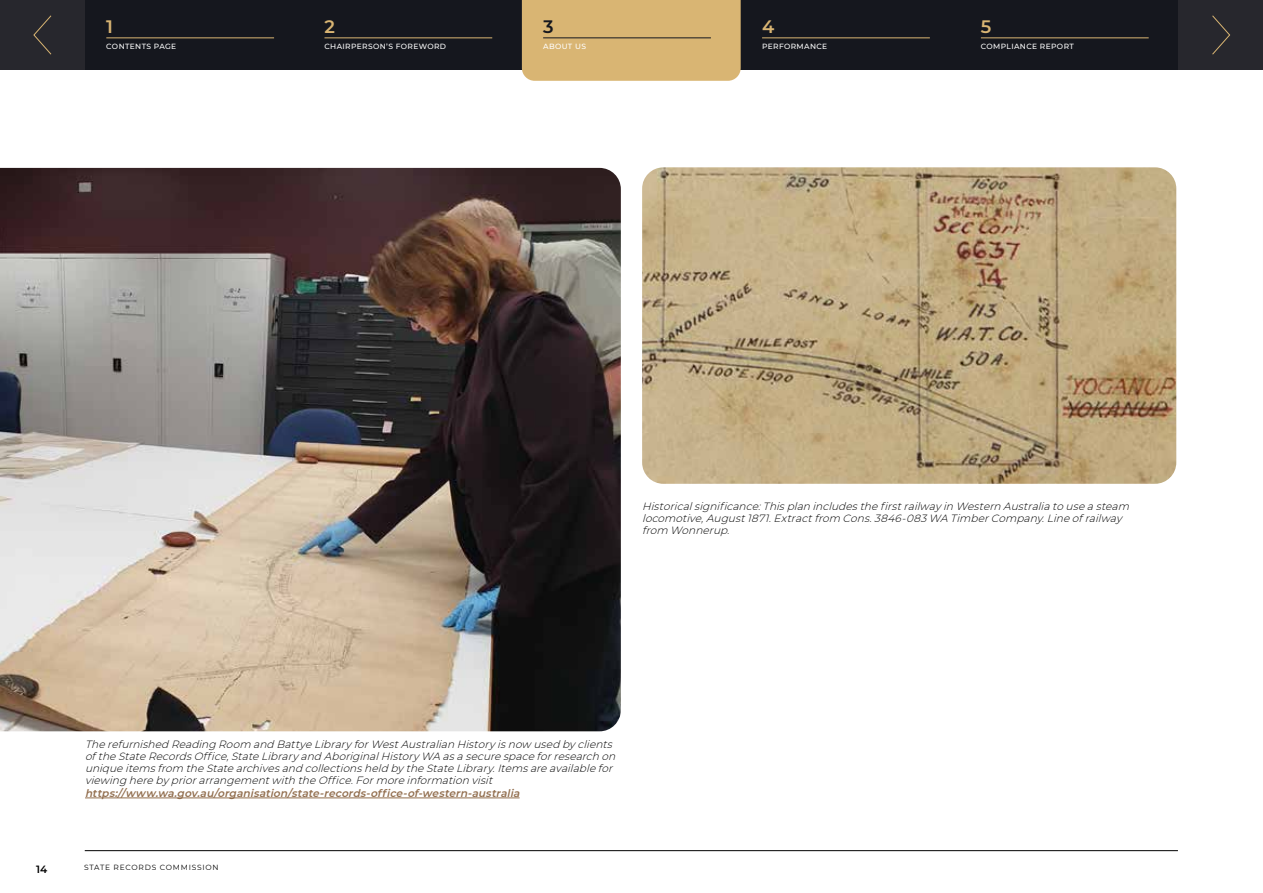
<style>
.page{position:relative;width:1263px;height:893px;background:#fff}
.page>*{position:absolute;margin:0;border:0;box-sizing:border-box;transform-origin:0 0}
.t1{font:600 18px "Montserrat";color:#d9b573}
.t2{font:600 18px "Montserrat";color:#15171e}
.t3{font:italic 300 10.5px/12px "Montserrat";color:#000}
.t4{font:italic 600 10.5px "Montserrat";color:#926e4e}
.t5{font:600 10.5px "Montserrat";color:#000}
.t6{font:500 7.5px "Montserrat";letter-spacing:.05em;color:#fff}
.t7{font:7.5px "Montserrat";letter-spacing:.1em;color:#000}
</style>
<div class="page">
<img style="left:642px;top:167px;width:534px;height:317px">
<img style="left:0;top:168px;width:621px;height:563px">
<hr style="left:85px;top:798px;width:435px;height:1px;background:#926e4e">
<hr style="left:85px;top:850px;width:1093px;height:1px;background:#000">
<div style="left:741px;top:0;width:219px;height:70px;background:#15171e"></div>
<div style="left:960px;top:0;width:218px;height:70px;background:#15171e"></div>
<div style="left:303px;top:0;width:219px;height:70px;background:#15171e"></div>
<div style="left:85px;top:0;width:219px;height:70px;background:#15171e"></div>
<div style="left:0;top:0;width:84px;height:70px;background:#27272d"></div>
<div style="left:1178px;top:0;width:85px;height:70px;background:#27272d"></div>
<hr style="left:762px;top:38px;width:168px;height:1px;background:#d9b573">
<hr style="left:981px;top:38px;width:168px;height:1px;background:#d9b573">
<hr style="left:324px;top:38px;width:168px;height:1px;background:#d9b573">
<hr style="left:106px;top:38px;width:168px;height:1px;background:#d9b573">
<svg style="left:33px;top:15px;width:19px;height:40px"></svg>
<svg style="left:1212px;top:15px;width:18px;height:40px"></svg>
<div style="left:522px;top:0;width:219px;height:81px;background:#d9b573"></div>
<hr style="left:543px;top:38px;width:168px;height:1px;background:#15171e">
<h1 class="t1" style="left:106px;top:14px;width:8px">1</h1>
<p class="t6" style="left:106px;top:41px;width:72px">CONTENTS PAGE</p>
<h1 class="t1" style="left:324px;top:14px;width:12px">2</h1>
<p class="t6" style="left:324px;top:41px;width:123px">CHAIRPERSON’S FOREWORD</p>
<h1 class="t2" style="left:543px;top:14px;width:12px">3</h1>
<p class="t6" style="left:543px;top:41px;width:44px">ABOUT US</p>
<h1 class="t1" style="left:762px;top:14px;width:14px">4</h1>
<p class="t6" style="left:762px;top:41px;width:67px">PERFORMANCE</p>
<h1 class="t1" style="left:981px;top:14px;width:12px">5</h1>
<p class="t6" style="left:981px;top:41px;width:94px">COMPLIANCE REPORT</p>
<p class="t3" style="left:642px;top:500px;width:492px">Historicalsignificance:Thisplan includesthefirstrailway in Western Australiatouseasteam locomotive,August1871.Extractfrom Cons.3846-083WA TimberCompany.Lineofrailway from Wonnerup.</p>
<p class="t3" style="left:85px;top:738px;width:535px">Therefurnished Reading Room and BattyeLibrary forWestAustralian History isnow used by clients oftheStateRecordsOffice,StateLibrary and AboriginalHistory WA asasecurespaceforresearch on uniqueitemsfrom theStatearchivesand collectionsheld by theStateLibrary.Itemsareavailablefor viewing hereby priorarrangementwith theOffice.Formoreinformation visit</p>
<p class="t4" style="left:85px;top:786px;width:439px">https://www.wa.gov.au/organisation/state-records-office-of-western-australia</p>
<p class="t5" style="left:36px;top:862px;width:13px">14</p>
<p class="t7" style="left:84px;top:863px;width:136px">STATE RECORDS COMMISSION</p>
</div>
